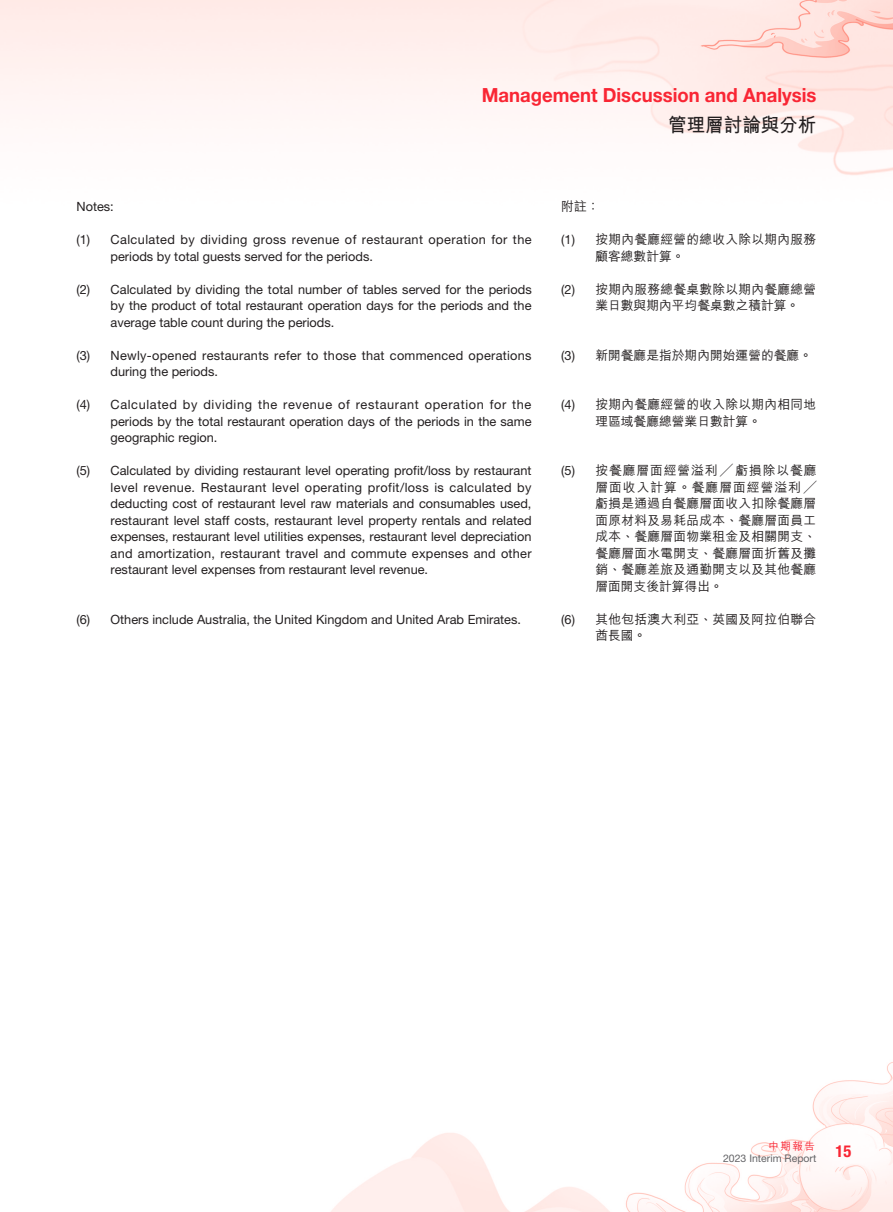
<style>
.page{position:relative;width:893px;height:1212px;background:#fff}
.page>*{position:absolute;margin:0;border:0;box-sizing:border-box;transform-origin:0 0}
.t1{font:700 19.5px "Helvetica Neue LT Std";color:#f92634;scale:.95 1}
.t2{font:700 19.5px "M Hei HK";color:#231f20;scale:.95 1}
.t3{font:700 condensed 16.5px "Helvetica Neue LT Std";color:#f92634}
.t4{font:12.75px/16.5px "Helvetica Neue LT Std";color:#231f20;text-align:justify}
.t5{font:500 12.75px/16.5px "M Hei HK";letter-spacing:.02em;color:#231f20}
.t6{font:12.75px/16.5px "Helvetica Neue LT Std";letter-spacing:.03em;color:#231f20}
.t7{font:12.75px/16.5px "Helvetica Neue LT Std";letter-spacing:.025em;color:#231f20}
.t8{font:500 12.75px "M Hei HK";color:#231f20}
.t9{font:10.5px "Helvetica Neue LT Std";color:#636366}
.t10{font:500 10.5px "M Hei HK";color:#f92634}
.s1{font-family:"Helvetica Neue LT Std";font-weight:400}
</style>
<div class="page">
<img style="left:0;top:0;width:893px;height:1212px">
<h1 class="t1" style="left:482px;top:83px;width:354px">Management Discussion and Analysis</h1>
<h1 class="t2" style="left:668px;top:111px;width:157px">管理層討論與分析</h1>
<p class="t4" style="left:77px;top:198px;width:39px">Notes:</p>
<p class="t6" style="left:111px;top:231px;width:423px;text-indent:-34px">(1) Calculated by dividing gross revenue of restaurant operation for the periods by total guests served for the periods.</p>
<p class="t4" style="left:111px;top:281px;width:423px;text-indent:-34px">(2) Calculated by dividing the total number of tables served for the periods by the product of total restaurant operation days for the periods and the average table count during the periods.</p>
<p class="t7" style="left:111px;top:347px;width:423px;text-indent:-34px">(3) Newly-opened restaurants refer to those that commenced operations during the periods.</p>
<p class="t4" style="left:111px;top:396px;width:422px;text-indent:-34px">(4) Calculated by dividing the revenue of restaurant operation for the periods by the total restaurant operation days of the periods in the same geographic region.</p>
<p class="t4" style="left:111px;top:462px;width:423px;text-indent:-34px">(5) Calculated by dividing restaurant level operating profit/loss by restaurant level revenue. Restaurant level operating profit/loss is calculated by deducting cost of restaurant level raw materials and consumables used, restaurant level staff costs, restaurant level property rentals and related expenses, restaurant level utilities expenses, restaurant level depreciation and amortization, restaurant travel and commute expenses and other restaurant level expenses from restaurant level revenue.</p>
<p class="t4" style="left:77px;top:611px;width:446px">(6) Others include Australia, the United Kingdom and United Arab Emirates.</p>
<p class="t5" style="left:561px;top:197px;width:40px">附註：</p>
<p class="t5" style="left:595px;top:230px;width:223px;text-indent:-34px"><span class="s1">(1)</span> 按期內餐廳經營的總收入除以期內服務顧客總數計算。</p>
<p class="t5" style="left:595px;top:280px;width:223px;text-indent:-34px"><span class="s1">(2)</span> 按期內服務總餐桌數除以期內餐廳總營業日數與期內平均餐桌數之積計算。</p>
<p class="t8" style="left:561px;top:346px;width:252px"><span class="s1">(3)</span> 新開餐廳是指於期內開始運營的餐廳。</p>
<p class="t5" style="left:595px;top:395px;width:223px;text-indent:-34px"><span class="s1">(4)</span> 按期內餐廳經營的收入除以期內相同地理區域餐廳總營業日數計算。</p>
<p class="t5" style="left:595px;top:461px;width:223px;text-align:justify;text-indent:-34px"><span class="s1">(5)</span> 按餐廳層面經營溢利╱虧損除以餐廳層面收入計算。餐廳層面經營溢利╱虧損是通過自餐廳層面收入扣除餐廳層面原材料及易耗品成本、餐廳層面員工成本、餐廳層面物業租金及相關開支、餐廳層面水電開支、餐廳層面折舊及攤銷、餐廳差旅及通勤開支以及其他餐廳層面開支後計算得出。</p>
<p class="t5" style="left:595px;top:610px;width:223px;text-indent:-34px"><span class="s1">(6)</span> 其他包括澳大利亞、英國及阿拉伯聯合酋長國。</p>
<p class="t10" style="left:768px;top:1138px;width:48px">中期報告</p>
<p class="t9" style="left:723px;top:1152px;width:95px">2023 Interim Report</p>
<p class="t3" style="left:836px;top:1141px;width:17px">15</p>
</div>
